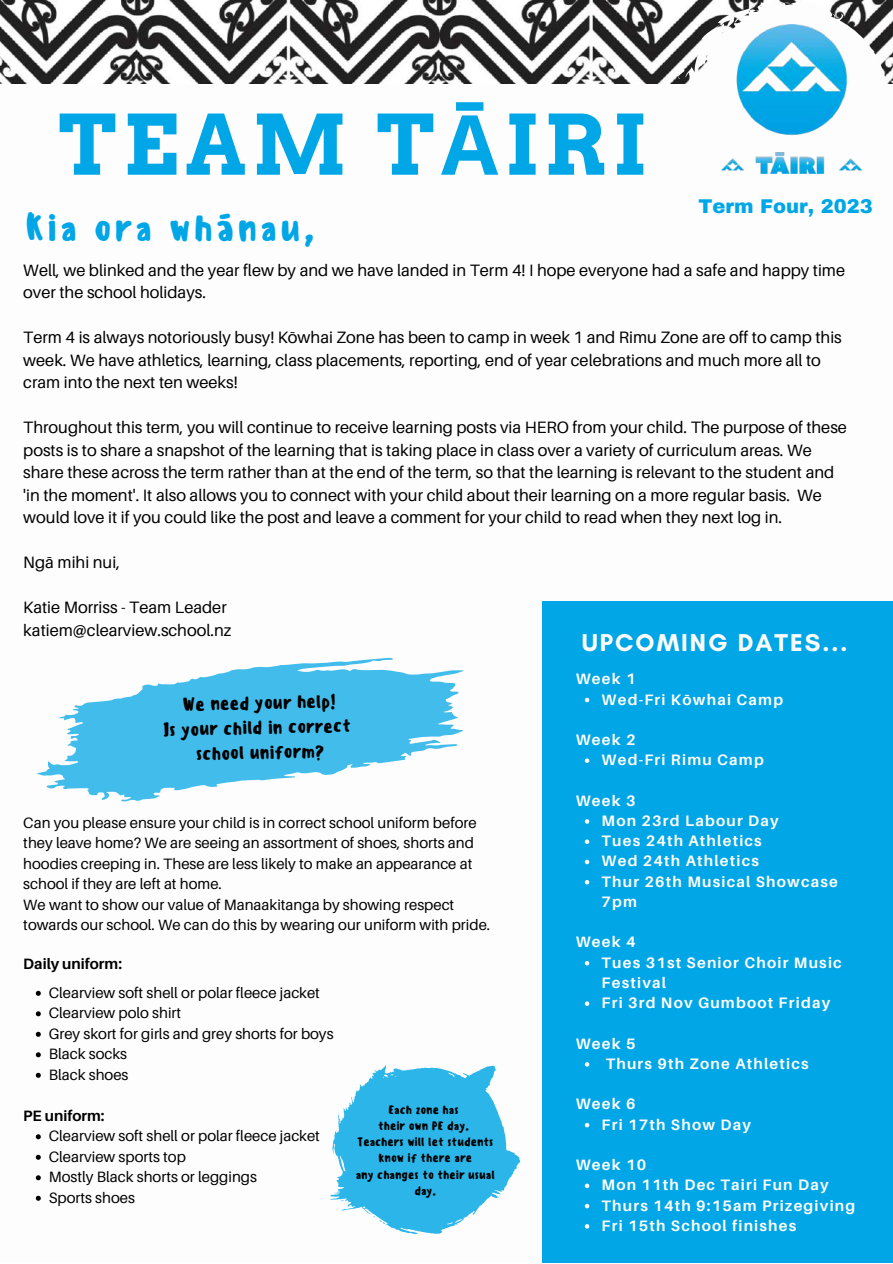
<style>
.page{position:relative;width:893px;height:1264px;background:#fff}
.page>*{position:absolute;margin:0;border:0;box-sizing:border-box;transform-origin:0 0}
.t1{font:700 82.65px "Arvo";letter-spacing:.08em;color:#00a6e5}
.t2{font:500 36.3px "Sensei";letter-spacing:.08em;color:#00a6e5}
.t3{font:700 24.75px "Glacial Indifference";letter-spacing:.08em;color:#fdfdfd}
.t4{font:900 19.5px "Archivo";color:#00a6e5}
.t5{font:500 18px/24.8px "Sensei";color:#000;text-align:center}
.t6{font:16.5px/22.5px "Aileron";color:#000}
.t7{font:700 15.15px/20.2px "Aileron";letter-spacing:.08em;color:#fdfdfd}
.t8{font:15px/20.5px "Aileron";color:#000}
.t9{font:700 15px "Aileron";color:#000}
.t10{font:500 11.85px/16.2px "Sensei";color:#000;text-align:center}
.s1{font-family:"Noto Sans"}
</style>
<div class="page">
<img style="left:0;top:0;width:677px;height:84px">
<svg style="left:677px;top:0;width:215px;height:174px"></svg>
<img style="left:709px;top:25px;width:170px;height:148px">
<svg style="left:36px;top:990px;width:5px;height:5px"></svg>
<svg style="left:36px;top:1011px;width:5px;height:5px"></svg>
<svg style="left:36px;top:1031px;width:5px;height:5px"></svg>
<svg style="left:36px;top:1052px;width:5px;height:5px"></svg>
<svg style="left:36px;top:1072px;width:5px;height:5px"></svg>
<svg style="left:36px;top:1134px;width:5px;height:5px"></svg>
<svg style="left:36px;top:1154px;width:5px;height:5px"></svg>
<svg style="left:36px;top:1175px;width:5px;height:5px"></svg>
<svg style="left:36px;top:1195px;width:5px;height:5px"></svg>
<svg style="left:330px;top:1065px;width:190px;height:168px"></svg>
<svg style="left:37px;top:657px;width:426px;height:144px;fill:#42bceb"></svg>
<div style="left:543px;top:601px;width:349px;height:661px;background:#00a6e5"></div>
<svg style="left:584px;top:697px;width:5px;height:5px"></svg>
<svg style="left:584px;top:758px;width:5px;height:5px"></svg>
<svg style="left:584px;top:819px;width:5px;height:4px"></svg>
<svg style="left:584px;top:839px;width:5px;height:5px"></svg>
<svg style="left:584px;top:859px;width:5px;height:5px"></svg>
<svg style="left:584px;top:880px;width:5px;height:4px"></svg>
<svg style="left:584px;top:961px;width:5px;height:4px"></svg>
<svg style="left:584px;top:1001px;width:5px;height:4px"></svg>
<svg style="left:584px;top:1062px;width:5px;height:4px"></svg>
<svg style="left:584px;top:1122px;width:5px;height:5px"></svg>
<svg style="left:584px;top:1183px;width:5px;height:5px"></svg>
<svg style="left:584px;top:1203px;width:5px;height:5px"></svg>
<svg style="left:584px;top:1224px;width:5px;height:4px"></svg>
<h1 class="t1" style="left:59px;top:95px;width:588px">TEAM T<span class="s1">Ā</span>IRI</h1>
<h2 class="t2" style="left:25px;top:206px;width:291px">Kia ora whānau,</h2>
<p class="t4" style="left:698px;top:196px;width:176px">Term Four, 2023</p>
<p class="t6" style="left:23px;top:258px;width:823px">Well, we blinked and the year flew by and we have landed in Term 4! I hope everyone had a safe and happy time over the school holidays.</p>
<p class="t6" style="left:23px;top:326px;width:820px">Term 4 is always notoriously busy! Kōwhai Zone has been to camp in week 1 and Rimu Zone are off to camp this week. We have athletics, learning, class placements, reporting, end of year celebrations and much more all to cram into the next ten weeks!</p>
<p class="t6" style="left:23px;top:416px;width:825px">Throughout this term, you will continue to receive learning posts via HERO from your child. The purpose of these posts is to share a snapshot of the learning that is taking place in class over a variety of curriculum areas. We share these across the term rather than at the end of the term, so that the learning is relevant to the student and 'in the moment'. It also allows you to connect with your child about their learning on a more regular basis. We would love it if you could like the post and leave a comment for your child to read when they next log in.</p>
<p class="t6" style="left:23px;top:551px;width:98px">Ngā mihi nui,</p>
<p class="t6" style="left:23px;top:596px;width:210px">Katie Morriss - Team Leader katiem@clearview.school.nz</p>
<h3 class="t3" style="left:581px;top:627px;width:267px">UPCOMING DATES...</h3>
<p class="t5" style="left:162px;top:692px;width:189px;rotate:-1deg">We need your help!<br>Is your child in correct school uniform?</p>
<p class="t8" style="left:23px;top:812px;width:468px">Can you please ensure your child is in correct school uniform before they leave home? We are seeing an assortment of shoes, shorts and hoodies creeping in. These are less likely to make an appearance at school if they are left at home.<br>We want to show our value of Manaakitanga by showing respect towards our school. We can do this by wearing our uniform with pride.</p>
<p class="t9" style="left:23px;top:954px;width:100px">Daily uniform:</p>
<p class="t8" style="left:49px;top:982px;width:286px">Clearview soft shell or polar fleece jacket<br>Clearview polo shirt<br>Grey skort for girls and grey shorts for boys<br>Black socks<br>Black shoes</p>
<p class="t9" style="left:23px;top:1106px;width:83px">PE uniform:</p>
<p class="t10" style="left:356px;top:1101px;width:141px">Each zone has<br>their own PE day.<br>Teachers will let students know if there are<br>any changes to their usual day.</p>
<p class="t8" style="left:49px;top:1125px;width:273px">Clearview soft shell or polar fleece jacket<br>Clearview sports top<br>Mostly Black shorts or leggings<br>Sports shoes</p>
<p class="t7" style="left:575px;top:668px;width:61px">Week 1</p>
<p class="t7" style="left:601px;top:688px;width:183px">Wed-Fri Kōwhai Camp</p>
<p class="t7" style="left:575px;top:729px;width:61px">Week 2</p>
<p class="t7" style="left:601px;top:749px;width:164px">Wed-Fri Rimu Camp</p>
<p class="t7" style="left:575px;top:790px;width:61px">Week 3</p>
<p class="t7" style="left:601px;top:810px;width:238px">Mon 23rd Labour Day<br>Tues 24th Athletics<br>Wed 24th Athletics<br>Thur 26th Musical Showcase<br>7pm</p>
<p class="t7" style="left:575px;top:931px;width:61px">Week 4</p>
<p class="t7" style="left:601px;top:951px;width:241px">Tues 31st Senior Choir Music<br>Festival<br>Fri 3rd Nov Gumboot Friday</p>
<p class="t7" style="left:575px;top:1032px;width:61px">Week 5</p>
<p class="t7" style="left:605px;top:1053px;width:204px">Thurs 9th Zone Athletics</p>
<p class="t7" style="left:575px;top:1093px;width:61px">Week 6</p>
<p class="t7" style="left:601px;top:1113px;width:151px">Fri 17th Show Day</p>
<p class="t7" style="left:575px;top:1154px;width:72px">Week 10</p>
<p class="t7" style="left:601px;top:1174px;width:255px">Mon 11th Dec Tairi Fun Day<br>Thurs 14th 9:15am Prizegiving<br>Fri 15th School finishes</p>
</div>
